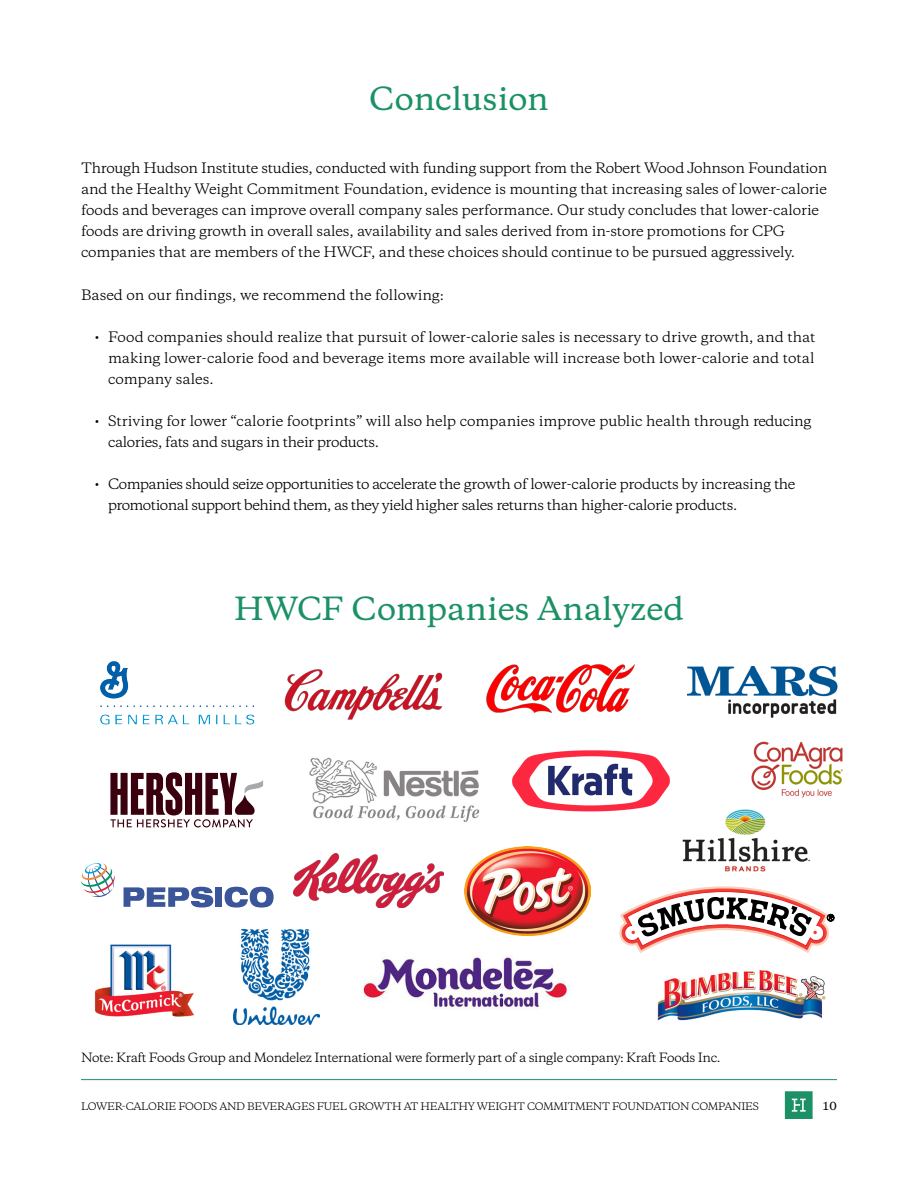
<style>
.page{position:relative;width:918px;height:1188px;background:#fff}
.page>*{position:absolute;margin:0;border:0;box-sizing:border-box;transform-origin:0 0}
.t1{font:500 30px "Copernicus";color:#1b9165}
.t2{font:13.5px/21px "Copernicus";letter-spacing:-.01em;color:#000}
.t3{font:13.5px/21px "Copernicus";letter-spacing:-.035em;color:#000}
.t4{font:12px "Copernicus";letter-spacing:-.03em;color:#000}
.t5{font:500 10.5px "Copernicus";color:#000}
.t6{font:9.75px "Copernicus";letter-spacing:-.03em;color:#000}
</style>
<div class="page">
<hr style="left:81px;top:1079px;width:756px;height:1px;background:#1b9165">
<svg style="left:785px;top:1091px;width:28px;height:28px"></svg>
<img style="left:100px;top:661px;width:155px;height:64px">
<img style="left:486px;top:664px;width:149px;height:49px">
<img style="left:284px;top:669px;width:159px;height:51px">
<svg style="left:110px;top:772px;width:153px;height:55px"></svg>
<img style="left:309px;top:757px;width:171px;height:65px">
<img style="left:512px;top:750px;width:157px;height:62px">
<svg style="left:124px;top:887px;width:89px;height:21px"></svg>
<div style="left:216px;top:887px;width:6px;height:20px;background:#3a5599"></div>
<svg style="left:225px;top:887px;width:49px;height:21px"></svg>
<svg style="left:81px;top:863px;width:34px;height:34px"></svg>
<img style="left:293px;top:854px;width:151px;height:54px">
<img style="left:751px;top:741px;width:92px;height:57px">
<img style="left:682px;top:809px;width:129px;height:63px">
<img style="left:94px;top:944px;width:100px;height:73px">
<img style="left:234px;top:929px;width:85px;height:95px">
<svg style="left:619px;top:886px;width:215px;height:66px"></svg>
<img style="left:363px;top:955px;width:209px;height:55px">
<img style="left:687px;top:666px;width:151px;height:52px">
<img style="left:657px;top:970px;width:169px;height:51px">
<img style="left:464px;top:846px;width:127px;height:89px">
<h1 class="t1" style="left:369px;top:73px;width:181px">Conclusion</h1>
<p class="t2" style="left:81px;top:158px;width:748px">Through Hudson Institute studies, conducted with funding support from the Robert Wood Johnson Foundation and the Healthy Weight Commitment Foundation, evidence is mounting that increasing sales of lower-calorie foods and beverages can improve overall company sales performance. Our study concludes that lower-calorie foods are driving growth in overall sales, availability and sales derived from in-store promotions for CPG companies that are members of the HWCF, and these choices should continue to be pursued aggressively.</p>
<p class="t2" style="left:81px;top:284px;width:365px">Based on our findings, we recommend the following:</p>
<p class="t2" style="left:108px;top:326px;width:709px;text-align:justify;text-indent:-14px">• Food companies should realize that pursuit of lower-calorie sales is necessary to drive growth, and that making lower-calorie food and beverage items more available will increase both lower-calorie and total company sales.</p>
<p class="t2" style="left:108px;top:410px;width:705px;text-indent:-14px">• Striving for lower “calorie footprints” will also help companies improve public health through reducing calories, fats and sugars in their products.</p>
<p class="t3" style="left:108px;top:473px;width:689px;text-indent:-14px">• Companies should seize opportunities to accelerate the growth of lower-calorie products by increasing the promotional support behind them, as they yield higher sales returns than higher-calorie products.</p>
<h1 class="t1" style="left:234px;top:583px;width:451px">HWCF Companies Analyzed</h1>
<p class="t4" style="left:81px;top:1049px;width:641px">Note: Kraft Foods Group and Mondelez International were formerly part of a single company: Kraft Foods Inc.</p>
<p class="t6" style="left:81px;top:1099px;width:680px">LOWER-CALORIE FOODS AND BEVERAGES FUEL GROWTH AT HEALTHY WEIGHT COMMITMENT FOUNDATION COMPANIES</p>
<p class="t5" style="left:822px;top:1097px;width:16px">10</p>
</div>
